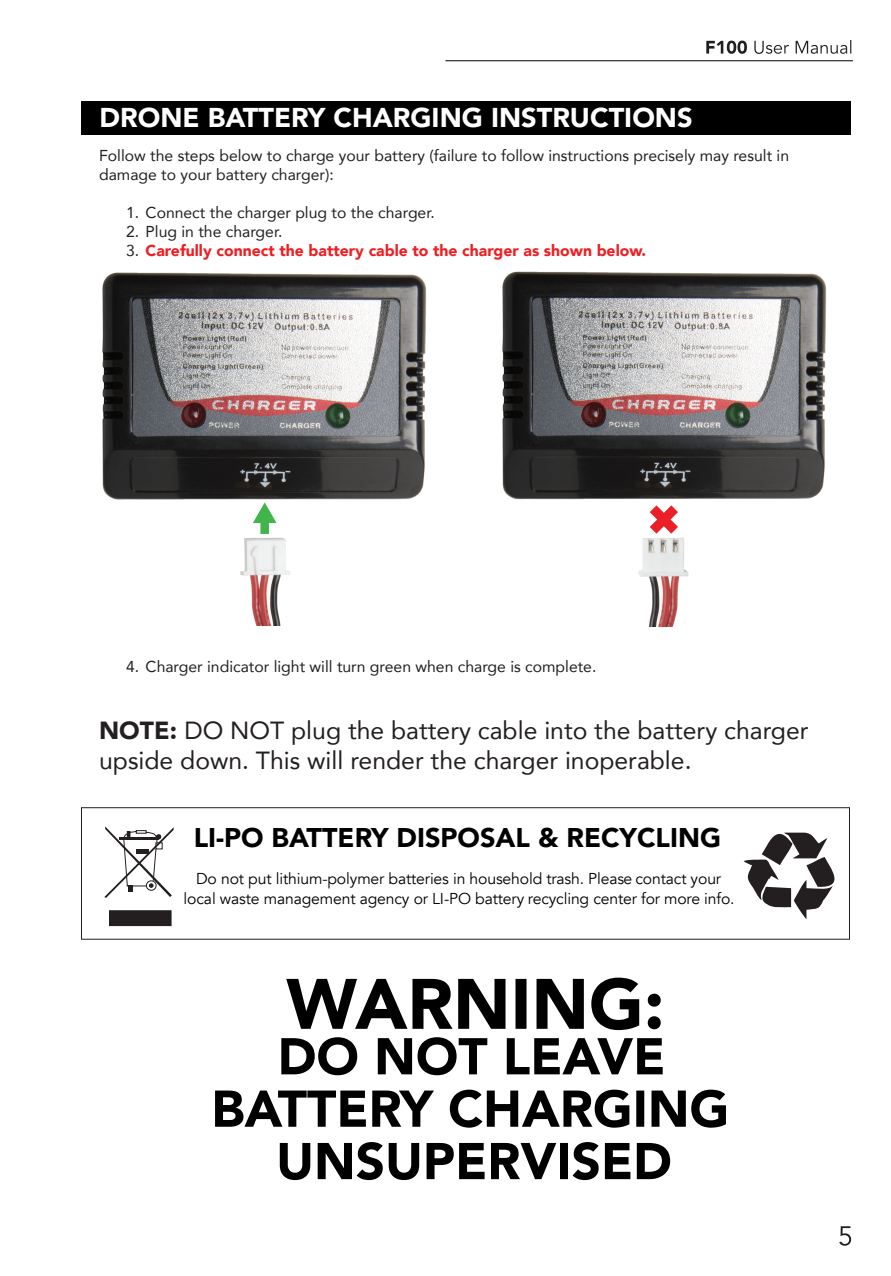
<style>
.page{position:relative;width:891px;height:1276px;background:#fff}
.page>*{position:absolute;margin:0;border:0;box-sizing:border-box;transform-origin:0 0}
.t1{font:900 27.22px "Avenir";color:#fff}
.t2{font:900 27px "Avenir";color:#000}
.t3{font:24.75px/29.7px "Avenir";color:#231f20}
.t4{font:15.75px/18.9px "Avenir";color:#231f20}
.t5{font:15.75px/20.2px "Avenir";letter-spacing:-.01em;color:#000;text-align:center}
.t6{font:900 15.75px "Avenir";color:#ee1f23}
.s1{font-weight:400;color:#231f20}
.s2{font-weight:900}
</style>
<div class="page">
<svg style="left:706px;top:40px;width:145px;height:14px"></svg>
<hr style="left:446px;top:60px;width:407px;height:1px;background:#000">
<svg style="left:839px;top:1226px;width:12px;height:19px"></svg>
<div style="left:81px;top:101px;width:769px;height:33px;background:#000"></div>
<img style="left:502px;top:271px;width:325px;height:355px">
<svg style="left:650px;top:505px;width:28px;height:29px"></svg>
<img style="left:102px;top:272px;width:325px;height:353px">
<svg style="left:253px;top:502px;width:24px;height:32px"></svg>
<svg style="left:280px;top:1142px;width:390px;height:38px"></svg>
<svg style="left:215px;top:1089px;width:511px;height:38px"></svg>
<svg style="left:281px;top:1037px;width:382px;height:38px"></svg>
<svg style="left:286px;top:977px;width:375px;height:53px"></svg>
<div style="left:81px;top:807px;width:769px;height:133px;border:1px solid #231f20"></div>
<div style="left:110px;top:911px;width:61px;height:14px;background:#231f20"></div>
<div style="left:109px;top:910px;width:62px;height:16px;border:1px solid #231f20"></div>
<svg style="left:104px;top:826px;width:70px;height:72px"></svg>
<svg style="left:744px;top:832px;width:91px;height:87px"></svg>
<h1 class="t1" style="left:100px;top:94px;width:595px">DRONE BATTERY CHARGING INSTRUCTIONS</h1>
<p class="t4" style="left:99px;top:146px;width:692px">Follow the steps below to charge your battery (failure to follow instructions precisely may result in damage to your battery charger):</p>
<p class="t4" style="left:126px;top:203px;width:310px">1. Connect the charger plug to the charger.</p>
<p class="t4" style="left:126px;top:222px;width:158px">2. Plug in the charger.</p>
<p class="t6" style="left:126px;top:237px;width:521px"><span class="s1">3.</span> Carefully connect the battery cable to the charger as shown below.</p>
<p class="t4" style="left:126px;top:656px;width:472px">4. Charger indicator light will turn green when charge is complete.</p>
<h3 class="t3" style="left:99px;top:715px;width:711px"><span class="s2">NOTE:</span> DO NOT plug the battery cable into the battery charger upside down. This will render the charger inoperable.</h3>
<h2 class="t2" style="left:194px;top:814px;width:529px">LI-PO BATTERY DISPOSAL &amp; RECYCLING</h2>
<p class="t5" style="left:184px;top:868px;width:552px">Do not put lithium-polymer batteries in household trash. Please contact your local waste management agency or LI-PO battery recycling center for more info.</p>
</div>
